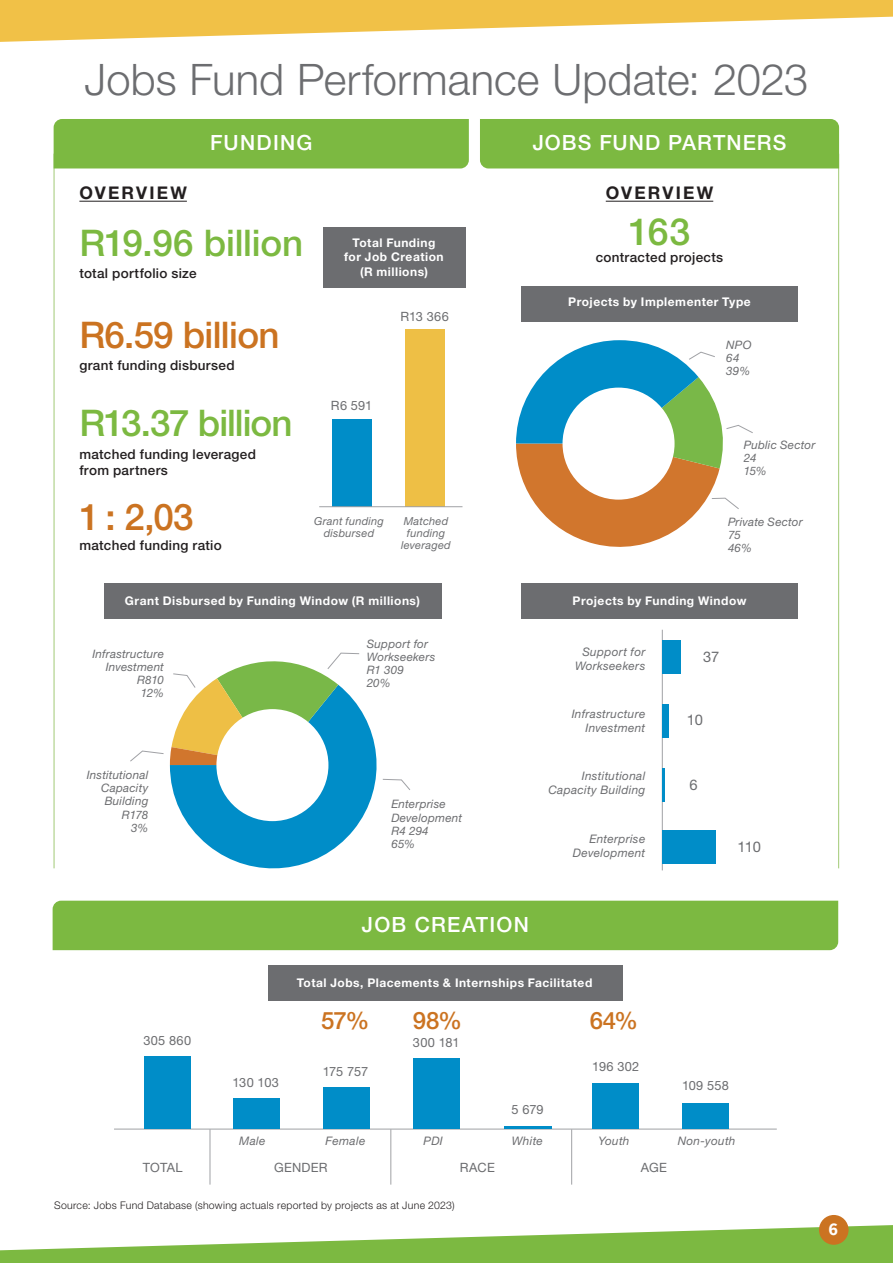
<style>
.page{position:relative;width:893px;height:1263px;background:#fff}
.page>*{position:absolute;margin:0;border:0;box-sizing:border-box;transform-origin:0 0}
.Head_back{font:300 43.5px "Helvetica Neue LT Std";letter-spacing:.005em;color:#6c6d70}
.Head_back-2{font:500 37.5px "Helvetica Neue LT Std";color:#7cb941}
.Head_back-3{font:500 36.75px "Helvetica Neue LT Std";letter-spacing:-.025em;color:#7cb941}
.Head_back-4{font:500 36.75px "Helvetica Neue LT Std";letter-spacing:-.02em;color:#cb7321}
.Head_back-5{font:500 24px "Helvetica Neue LT Std";color:#cb7321}
.MainText{font:500 21px "Helvetica Neue LT Std";letter-spacing:.05em;color:#fff}
.t1{font:700 18.15px "Source Sans Pro";color:#fff}
.Head_back-6{font:700 17.4px "Helvetica Neue LT Std";letter-spacing:.13em;color:#231f20}
.MainText-2{font:14.7px "Helvetica Neue LT Std";letter-spacing:-.015em;color:#6c6d70}
.MainText-3{font:500 13.5px/16.5px "Helvetica Neue LT Std";letter-spacing:.02em;color:#231f20}
.MainText-4{font:12.75px "Helvetica Neue LT Std";letter-spacing:.02em;color:#6c6d70}
.MainText-5{font:700 12px/14.7px "Helvetica Neue LT Std";letter-spacing:.04em;color:#fff;text-align:center}
.MainText-6{font:italic 11.7px/13px "Helvetica Neue LT Std";letter-spacing:.02em;color:#6c6d70;text-align:right}
.MainText-7{font:italic 11.1px/11.7px "Helvetica Neue LT Std";letter-spacing:.02em;color:#6c6d70;text-align:center}
.MainText-8{font:300 10.5px "Helvetica Neue LT Std";letter-spacing:.03em;color:#231f20}
</style>
<div class="page">
<svg style="left:0;top:0;width:893px;height:42px"></svg>
<svg style="left:0;top:1225px;width:893px;height:38px"></svg>
<div style="left:819px;top:1215px;width:29px;height:30px;background:#cb7321;border-radius:50%"></div>
<hr style="left:838px;top:154px;width:1px;height:714px;background:#a1ca75">
<div style="left:480px;top:119px;width:359px;height:49px;background:#7cb941"></div>
<hr style="left:54px;top:154px;width:1px;height:714px;background:#a1ca75">
<div style="left:104px;top:583px;width:338px;height:35px;background:#6c6d70"></div>
<div style="left:323px;top:227px;width:143px;height:61px;background:#6c6d70"></div>
<div style="left:54px;top:119px;width:415px;height:49px;background:#7cb941"></div>
<hr style="left:79px;top:201px;width:108px;height:1px;background:#231f20">
<svg style="left:130px;top:751px;width:34px;height:11px"></svg>
<hr style="left:606px;top:201px;width:107px;height:1px;background:#231f20">
<div style="left:521px;top:286px;width:277px;height:35px;background:#6c6d70"></div>
<div style="left:521px;top:583px;width:277px;height:35px;background:#6c6d70"></div>
<div style="left:53px;top:901px;width:785px;height:49px;background:#7cb941"></div>
<div style="left:268px;top:965px;width:355px;height:36px;background:#6c6d70"></div>
<hr style="left:662px;top:630px;width:1px;height:240px;background:#a0a1a5">
<div style="left:662px;top:830px;width:54px;height:34px;background:#008dc8"></div>
<hr style="left:662px;top:768px;width:3px;height:33px;background:#008dc8">
<div style="left:662px;top:704px;width:6px;height:33px;background:#008dc8"></div>
<div style="left:662px;top:640px;width:19px;height:34px;background:#008dc8"></div>
<div style="left:332px;top:419px;width:40px;height:88px;background:#008dc8"></div>
<div style="left:405px;top:329px;width:40px;height:178px;background:#eebf45"></div>
<hr style="left:114px;top:1129px;width:663px;height:1px;background:#a0a1a5">
<hr style="left:210px;top:1129px;width:1px;height:55px;background:#a0a1a5">
<hr style="left:391px;top:1129px;width:1px;height:55px;background:#a0a1a5">
<hr style="left:571px;top:1129px;width:1px;height:55px;background:#a0a1a5">
<div style="left:592px;top:1083px;width:47px;height:46px;background:#008dc8"></div>
<div style="left:682px;top:1103px;width:46px;height:26px;background:#008dc8"></div>
<div style="left:234px;top:1098px;width:46px;height:31px;background:#008dc8"></div>
<div style="left:323px;top:1087px;width:47px;height:42px;background:#008dc8"></div>
<div style="left:413px;top:1058px;width:46px;height:71px;background:#008dc8"></div>
<div style="left:144px;top:1056px;width:46px;height:73px;background:#008dc8"></div>
<hr style="left:504px;top:1127px;width:47px;height:2px;background:#008dc8">
<svg style="left:170px;top:653px;width:240px;height:216px"></svg>
<div style="left:216px;top:709px;width:112px;height:112px;background:#fff;border-radius:50%"></div>
<svg style="left:516px;top:340px;width:237px;height:207px"></svg>
<div style="left:562px;top:388px;width:113px;height:112px;background:#fff;border-radius:50%"></div>
<hr style="left:319px;top:506px;width:143px;height:1px;background:#a0a1a5">
<p class="Head_back" style="left:85px;top:53px;width:725px">Jobs Fund Performance Update: 2023</p>
<p class="MainText" style="left:210px;top:130px;width:104px">FUNDING</p>
<p class="MainText" style="left:533px;top:130px;width:255px">JOBS FUND PARTNERS</p>
<p class="Head_back-6" style="left:79px;top:182px;width:109px">OVERVIEW</p>
<p class="MainText-5" style="left:344px;top:235px;width:101px">Total Funding for Job Creation (R millions)</p>
<p class="Head_back-6" style="left:606px;top:182px;width:109px">OVERVIEW</p>
<p class="Head_back-2" style="left:629px;top:209px;width:63px">163</p>
<p class="MainText-3" style="left:596px;top:248px;width:129px">contracted projects</p>
<p class="MainText-5" style="left:568px;top:294px;width:184px">Projects by Implementer Type</p>
<p class="MainText-6" style="left:726px;top:338px;width:27px">NPO</p>
<p class="MainText-6" style="left:726px;top:351px;width:15px">64</p>
<p class="MainText-6" style="left:726px;top:364px;width:25px">39%</p>
<p class="Head_back-3" style="left:79px;top:221px;width:225px">R19.96 billion</p>
<p class="MainText-3" style="left:79px;top:265px;width:119px">total portfolio size</p>
<p class="MainText-4" style="left:400px;top:309px;width:50px">R13 366</p>
<p class="Head_back-4" style="left:79px;top:313px;width:202px">R6.59 billion</p>
<p class="MainText-3" style="left:79px;top:357px;width:157px">grant funding disbursed</p>
<p class="Head_back-3" style="left:79px;top:401px;width:215px">R13.37 billion</p>
<p class="MainText-3" style="left:79px;top:445px;width:178px">matched funding leveraged from partners</p>
<p class="Head_back-4" style="left:79px;top:494px;width:116px">1 : 2,03</p>
<p class="MainText-3" style="left:79px;top:537px;width:144px">matched funding ratio</p>
<p class="MainText-4" style="left:331px;top:398px;width:43px">R6 591</p>
<p class="MainText-6" style="left:744px;top:438px;width:73px;text-align:left">Public Sector<br>24</p>
<p class="MainText-6" style="left:744px;top:464px;width:24px">15%</p>
<p class="MainText-7" style="left:314px;top:515px;width:71px">Grant funding disbursed</p>
<p class="MainText-7" style="left:401px;top:515px;width:51px">Matched funding leveraged</p>
<p class="MainText-6" style="left:728px;top:515px;width:76px;text-align:left">Private Sector<br>75</p>
<p class="MainText-6" style="left:728px;top:541px;width:25px">46%</p>
<p class="MainText-5" style="left:125px;top:593px;width:297px">Grant Disbursed by Funding Window (R millions)</p>
<p class="MainText-6" style="left:92px;top:647px;width:73px">Infrastructure<br>Investment<br>R810</p>
<p class="MainText-6" style="left:141px;top:686px;width:25px">12%</p>
<p class="MainText-6" style="left:87px;top:768px;width:63px">Institutional<br>Capacity<br>Building<br>R178</p>
<p class="MainText-6" style="left:131px;top:821px;width:19px">3%</p>
<p class="MainText-6" style="left:367px;top:637px;width:70px;text-align:left">Support for<br>Workseekers<br>R1 309</p>
<p class="MainText-6" style="left:367px;top:676px;width:25px">20%</p>
<p class="MainText-6" style="left:391px;top:797px;width:72px;text-align:left">Enterprise<br>Development<br>R4 294</p>
<p class="MainText-6" style="left:391px;top:837px;width:25px">65%</p>
<p class="MainText-5" style="left:573px;top:593px;width:175px">Projects by Funding Window</p>
<p class="MainText-6" style="left:575px;top:645px;width:72px;line-height:14px">Support for<br>Workseekers</p>
<p class="MainText-2" style="left:703px;top:648px;width:18px">37</p>
<p class="MainText-6" style="left:572px;top:707px;width:75px;line-height:14px">Infrastructure<br>Investment</p>
<p class="MainText-2" style="left:687px;top:711px;width:18px">10</p>
<p class="MainText-6" style="left:548px;top:769px;width:98px;line-height:14px">Institutional<br>Capacity Building</p>
<p class="MainText-2" style="left:689px;top:776px;width:10px">6</p>
<p class="MainText-6" style="left:573px;top:832px;width:74px;line-height:14px">Enterprise<br>Development</p>
<p class="MainText-2" style="left:738px;top:838px;width:25px">110</p>
<p class="MainText" style="left:362px;top:911px;width:168px">JOB CREATION</p>
<p class="MainText-5" style="left:297px;top:975px;width:297px">Total Jobs, Placements &amp; Internships Facilitated</p>
<p class="MainText-4" style="left:143px;top:1033px;width:49px">305 860</p>
<p class="MainText-4" style="left:143px;top:1160px;width:41px">TOTAL</p>
<p class="Head_back-5" style="left:321px;top:1006px;width:50px">57%</p>
<p class="Head_back-5" style="left:413px;top:1006px;width:51px">98%</p>
<p class="Head_back-5" style="left:590px;top:1006px;width:50px">64%</p>
<p class="MainText-4" style="left:233px;top:1074px;width:48px">130 103</p>
<p class="MainText-4" style="left:323px;top:1064px;width:47px">175 757</p>
<p class="MainText-4" style="left:413px;top:1035px;width:48px">300 181</p>
<p class="MainText-4" style="left:511px;top:1102px;width:34px">5 679</p>
<p class="MainText-4" style="left:592px;top:1059px;width:49px">196 302</p>
<p class="MainText-4" style="left:682px;top:1078px;width:49px">109 558</p>
<p class="MainText-6" style="left:239px;top:1134px;width:28px">Male</p>
<p class="MainText-6" style="left:326px;top:1134px;width:41px">Female</p>
<p class="MainText-6" style="left:424px;top:1134px;width:21px">PDI</p>
<p class="MainText-6" style="left:512px;top:1134px;width:33px">White</p>
<p class="MainText-6" style="left:598px;top:1134px;width:33px">Youth</p>
<p class="MainText-6" style="left:678px;top:1134px;width:59px">Non-youth</p>
<p class="MainText-4" style="left:274px;top:1160px;width:55px">GENDER</p>
<p class="MainText-4" style="left:460px;top:1160px;width:36px">RACE</p>
<p class="MainText-4" style="left:641px;top:1160px;width:28px">AGE</p>
<p class="MainText-8" style="left:54px;top:1199px;width:402px">Source: Jobs Fund Database (showing actuals reported by projects as at June 2023)</p>
<p class="t1" style="left:828px;top:1217px;width:11px">6</p>
</div>
